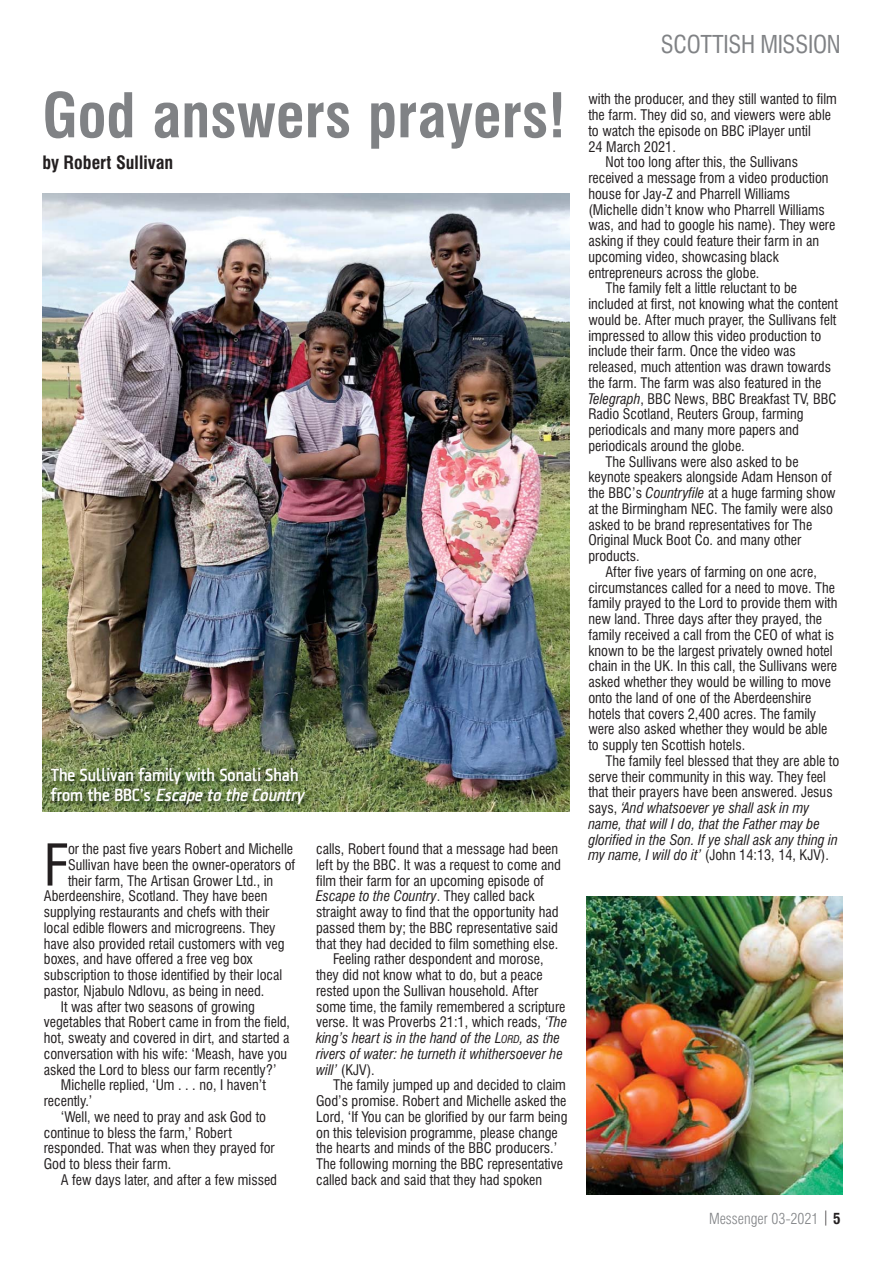
<style>
.page{position:relative;width:893px;height:1263px;background:#fff}
.page>*{position:absolute;margin:0;border:0;box-sizing:border-box;transform-origin:0 0}
.t1{font:700 condensed 60px "Swiss 721 BT";color:#808285}
.t2{font:condensed 56.1px "Swiss 721 BT";color:#231f20}
.t3{font:condensed 24px "Swiss 721 BT";letter-spacing:-.015em;color:#808285}
.t4{font:500 18px/19.5px "AF Klampenborg";color:#fff}
.t5{font:700 condensed 18px "Swiss 721 BT";color:#231f20}
.t6{font:300 condensed 15px "Swiss 721 BT";color:#808285}
.t7{font:condensed 14.25px "Swiss 721 BT";color:#231f20}
.t8{font:italic condensed 14.25px "Swiss 721 BT";color:#231f20}
.s1{font-style:italic}
.s2{font-style:normal}
.s3{font-size:10.65px}
.s4{color:#231f20}
.s5{font-weight:700;color:#231f20}
</style>
<div class="page">
<img style="left:42px;top:193px;width:527px;height:619px">
<img style="left:586px;top:897px;width:256px;height:297px">
<img style="left:42px;top:761px;width:298px;height:51px">
<h1 class="t1" style="left:42px;top:92px;width:525px">God answers prayers!</h1>
<p class="t5" style="left:42px;top:155px;width:132px">by Robert Sullivan</p>
<p class="t4" style="left:51px;top:765px;width:254px">The Sullivan family with Sonali Shah f r o m t h e B B C ’ s <span class="s1">Escape to the Country</span></p>
<h2 class="t2" style="left:44px;top:843px;width:26px">F</h2>
<p class="t7" style="left:68px;top:843px;width:226px">or the past five years Robert and Michelle</p>
<p class="t7" style="left:68px;top:859px;width:229px">Sullivan have been the owner-operators of</p>
<p class="t7" style="left:68px;top:875px;width:207px">their farm, The Artisan Grower Ltd., in</p>
<p class="t7" style="left:44px;top:891px;width:225px">Aberdeenshire, Scotland. They have been</p>
<p class="t7" style="left:44px;top:906px;width:227px">supplying restaurants and chefs with their</p>
<p class="t7" style="left:44px;top:922px;width:233px">local edible flowers and microgreens. They</p>
<p class="t7" style="left:44px;top:938px;width:242px">have also provided retail customers with veg</p>
<p class="t7" style="left:44px;top:954px;width:210px">boxes, and have offered a free veg box</p>
<p class="t7" style="left:44px;top:969px;width:240px">subscription to those identified by their local</p>
<p class="t7" style="left:44px;top:985px;width:222px">pastor, Njabulo Ndlovu, as being in need.</p>
<p class="t7" style="left:61px;top:1001px;width:195px">It was after two seasons of growing</p>
<p class="t7" style="left:44px;top:1017px;width:248px">vegetables that Robert came in from the field,</p>
<p class="t7" style="left:44px;top:1032px;width:247px">hot, sweaty and covered in dirt, and started a</p>
<p class="t7" style="left:44px;top:1048px;width:245px">conversation with his wife: ‘Meash, have you</p>
<p class="t7" style="left:44px;top:1064px;width:234px">asked the Lord to bless our farm recently?’</p>
<p class="t7" style="left:61px;top:1080px;width:206px">Michelle replied, ‘Um . . . no, I haven’t</p>
<p class="t7" style="left:44px;top:1095px;width:50px">recently.’</p>
<p class="t7" style="left:61px;top:1111px;width:207px">‘Well, we need to pray and ask God to</p>
<p class="t7" style="left:44px;top:1127px;width:190px">continue to bless the farm,’ Robert</p>
<p class="t7" style="left:44px;top:1143px;width:232px">responded. That was when they prayed for</p>
<p class="t7" style="left:44px;top:1158px;width:129px">God to bless their farm.</p>
<p class="t7" style="left:61px;top:1174px;width:218px">A few days later, and after a few missed</p>
<p class="t7" style="left:316px;top:843px;width:243px">calls, Robert found that a message had been</p>
<p class="t7" style="left:316px;top:859px;width:246px">left by the BBC. It was a request to come and</p>
<p class="t7" style="left:316px;top:875px;width:229px">film their farm for an upcoming episode of</p>
<p class="t8" style="left:316px;top:891px;width:220px">Escape to the Country<span class="s2">. They called back</span></p>
<p class="t7" style="left:316px;top:906px;width:244px">straight away to find that the opportunity had</p>
<p class="t7" style="left:316px;top:922px;width:243px">passed them by; the BBC representative said</p>
<p class="t7" style="left:316px;top:938px;width:244px">that they had decided to film something else.</p>
<p class="t7" style="left:333px;top:954px;width:212px">Feeling rather despondent and morose,</p>
<p class="t7" style="left:316px;top:969px;width:228px">they did not know what to do, but a peace</p>
<p class="t7" style="left:316px;top:985px;width:224px">rested upon the Sullivan household. After</p>
<p class="t7" style="left:316px;top:1001px;width:251px">some time, the family remembered a scripture</p>
<p class="t7" style="left:316px;top:1017px;width:252px">verse. It was Proverbs 21:1, which reads, <span class="s1">‘The</span></p>
<p class="t8" style="left:316px;top:1032px;width:245px">king’s heart is in the hand of the L<span class="s3">ORD</span>, as the</p>
<p class="t8" style="left:316px;top:1048px;width:248px">rivers of water: he turneth it whithersoever he</p>
<p class="t7" style="left:316px;top:1064px;width:60px"><span class="s1">will’</span> (KJV).</p>
<p class="t7" style="left:333px;top:1080px;width:234px">The family jumped up and decided to claim</p>
<p class="t7" style="left:316px;top:1095px;width:252px">God’s promise. Robert and Michelle asked the</p>
<p class="t7" style="left:316px;top:1111px;width:253px">Lord, ‘If You can be glorified by our farm being</p>
<p class="t7" style="left:316px;top:1127px;width:243px">on this television programme, please change</p>
<p class="t7" style="left:316px;top:1143px;width:242px">the hearts and minds of the BBC producers.’</p>
<p class="t7" style="left:316px;top:1158px;width:248px">The following morning the BBC representative</p>
<p class="t7" style="left:316px;top:1174px;width:228px">called back and said that they had spoken</p>
<h3 class="t3" style="left:661px;top:35px;width:181px">SCOTTISH MISSION</h3>
<p class="t7" style="left:588px;top:94px;width:250px">with the producer, and they still wanted to film</p>
<p class="t7" style="left:588px;top:109px;width:244px">the farm. They did so, and viewers were able</p>
<p class="t7" style="left:588px;top:125px;width:224px">to watch the episode on BBC iPlayer until</p>
<p class="t7" style="left:588px;top:141px;width:89px">24 March 2021.</p>
<p class="t7" style="left:605px;top:157px;width:194px">Not too long after this, the Sullivans</p>
<p class="t7" style="left:588px;top:172px;width:242px">received a message from a video production</p>
<p class="t7" style="left:588px;top:188px;width:203px">house for Jay-Z and Pharrell Williams</p>
<p class="t7" style="left:588px;top:204px;width:238px">(Michelle didn’t know who Pharrell Williams</p>
<p class="t7" style="left:588px;top:220px;width:248px">was, and had to google his name). They were</p>
<p class="t7" style="left:588px;top:235px;width:232px">asking if they could feature their farm in an</p>
<p class="t7" style="left:588px;top:251px;width:192px">upcoming video, showcasing black</p>
<p class="t7" style="left:588px;top:267px;width:173px">entrepreneurs across the globe.</p>
<p class="t7" style="left:605px;top:283px;width:193px">The family felt a little reluctant to be</p>
<p class="t7" style="left:588px;top:298px;width:251px">included at first, not knowing what the content</p>
<p class="t7" style="left:588px;top:314px;width:249px">would be. After much prayer, the Sullivans felt</p>
<p class="t7" style="left:588px;top:330px;width:234px">impressed to allow this video production to</p>
<p class="t7" style="left:588px;top:346px;width:209px">include their farm. Once the video was</p>
<p class="t7" style="left:588px;top:361px;width:244px">released, much attention was drawn towards</p>
<p class="t7" style="left:588px;top:377px;width:234px">the farm. The farm was also featured in the</p>
<p class="t7" style="left:588px;top:393px;width:250px"><span class="s1">Telegraph</span>, BBC News, BBC Breakfast TV, BBC</p>
<p class="t7" style="left:588px;top:409px;width:217px">Radio Scotland, Reuters Group, farming</p>
<p class="t7" style="left:588px;top:424px;width:212px">periodicals and many more papers and</p>
<p class="t7" style="left:588px;top:440px;width:158px">periodicals around the globe.</p>
<p class="t7" style="left:605px;top:456px;width:195px">The Sullivans were also asked to be</p>
<p class="t7" style="left:588px;top:472px;width:245px">keynote speakers alongside Adam Henson of</p>
<p class="t7" style="left:588px;top:487px;width:249px">the BBC’s <span class="s1">Countryfile</span> at a huge farming show</p>
<p class="t7" style="left:588px;top:503px;width:246px">at the Birmingham NEC. The family were also</p>
<p class="t7" style="left:588px;top:519px;width:225px">asked to be brand representatives for The</p>
<p class="t7" style="left:588px;top:535px;width:214px">Original Muck Boot Co. and many other</p>
<p class="t7" style="left:588px;top:550px;width:53px">products.</p>
<p class="t7" style="left:605px;top:566px;width:213px">After five years of farming on one acre,</p>
<p class="t7" style="left:588px;top:582px;width:248px">circumstances called for a need to move. The</p>
<p class="t7" style="left:588px;top:598px;width:250px">family prayed to the Lord to provide them with</p>
<p class="t7" style="left:588px;top:613px;width:235px">new land. Three days after they prayed, the</p>
<p class="t7" style="left:588px;top:629px;width:247px">family received a call from the CEO of what is</p>
<p class="t7" style="left:588px;top:645px;width:246px">known to be the largest privately owned hotel</p>
<p class="t7" style="left:588px;top:661px;width:250px">chain in the UK. In this call, the Sullivans were</p>
<p class="t7" style="left:588px;top:676px;width:244px">asked whether they would be willing to move</p>
<p class="t7" style="left:588px;top:692px;width:224px">onto the land of one of the Aberdeenshire</p>
<p class="t7" style="left:588px;top:708px;width:229px">hotels that covers 2,400 acres. The family</p>
<p class="t7" style="left:588px;top:724px;width:241px">were also asked whether they would be able</p>
<p class="t7" style="left:588px;top:739px;width:158px">to supply ten Scottish hotels.</p>
<p class="t7" style="left:605px;top:755px;width:235px">The family feel blessed that they are able to</p>
<p class="t7" style="left:588px;top:771px;width:239px">serve their community in this way. They feel</p>
<p class="t7" style="left:588px;top:787px;width:246px">that their prayers have been answered. Jesus</p>
<p class="t8" style="left:588px;top:803px;width:222px"><span class="s2">says,</span> ‘And whatsoever ye shall ask in my</p>
<p class="t8" style="left:588px;top:818px;width:233px">name, that will I do, that the Father may be</p>
<p class="t8" style="left:588px;top:834px;width:251px">glorified in the Son. If ye shall ask any thing in</p>
<p class="t7" style="left:588px;top:850px;width:242px"><span class="s1">my name, I will do it’</span> (John 14:13, 14, KJV).</p>
<p class="t6" style="left:709px;top:1213px;width:133px">Messenger 03-2021 <span class="s4">|</span> <span class="s5">5</span></p>
</div>
